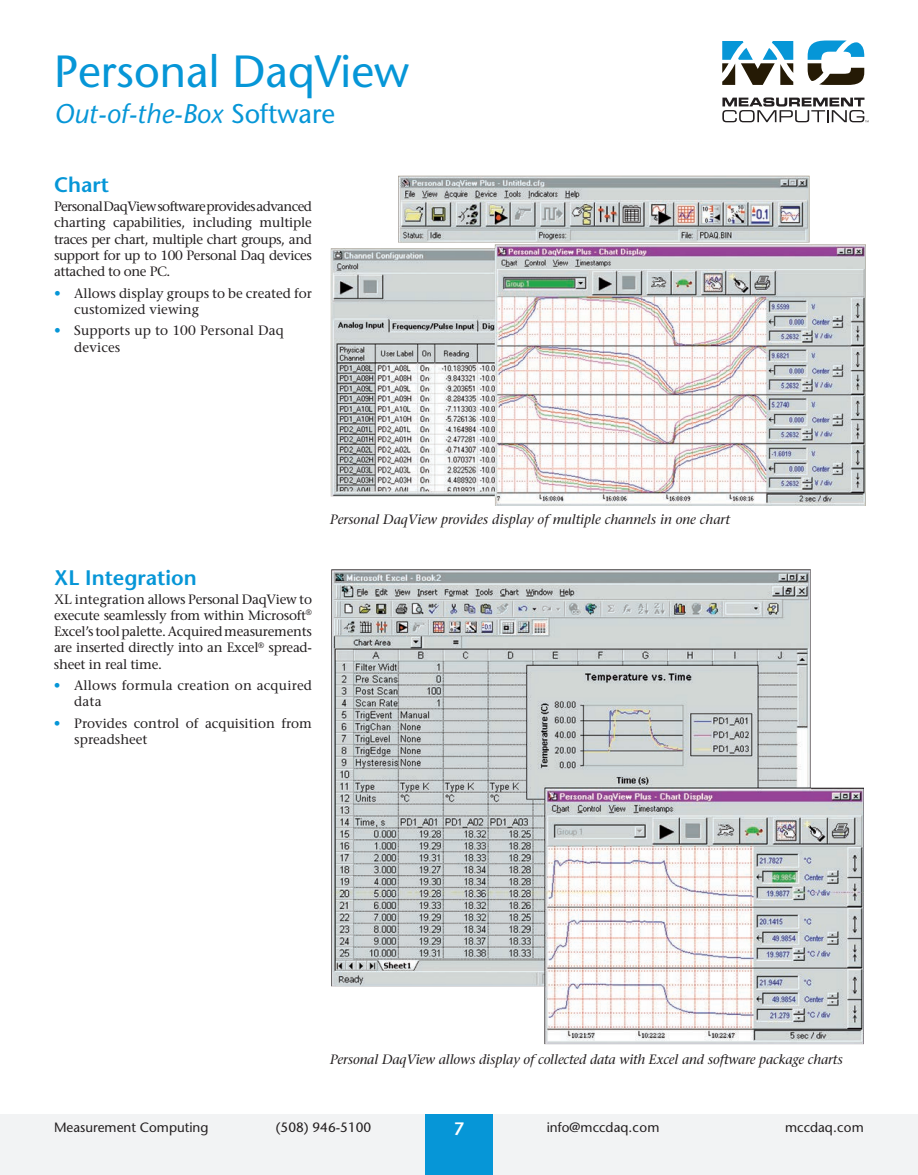
<style>
.page{position:relative;width:918px;height:1175px;background:#fff}
.page>*{position:absolute;margin:0;border:0;box-sizing:border-box;transform-origin:0 0}
.t1{font:45px "Stone Sans";color:#0696d7}
.t2{font:italic 27px "Stone Sans";color:#0696d7}
.t3{font:600 21px "Stone Sans";color:#0696d7}
.t4{font:600 18px "Stone Sans";color:#fff}
.t5{font:13.5px/16.2px "Stone Serif";color:#231f20}
.t6{font:italic 13.5px "Stone Serif";letter-spacing:-.01em;color:#231f20}
.t7{font:13.5px "Stone Sans";color:#231f20}
.s1{font-style:normal}
.s2{color:#0696d7}
</style>
<div class="page">
<div style="left:0;top:1114px;width:918px;height:60px;background:#f2f3f4"></div>
<div style="left:425px;top:1114px;width:68px;height:60px;background:#0696d7"></div>
<svg style="left:722px;top:97px;width:147px;height:25px"></svg>
<svg style="left:722px;top:41px;width:71px;height:44px"></svg>
<svg style="left:808px;top:40px;width:56px;height:45px"></svg>
<img style="left:331px;top:175px;width:535px;height:331px">
<img style="left:331px;top:569px;width:533px;height:475px">
<h1 class="t1" style="left:54px;top:43px;width:357px">Personal DaqView</h1>
<h2 class="t2" style="left:54px;top:96px;width:283px">Out-of-the-Box <span class="s1">Software</span></h2>
<h3 class="t3" style="left:54px;top:172px;width:56px">Chart</h3>
<p class="t5" style="left:54px;top:198px;width:260px;text-align:justify">Personal DaqView software provides advanced charting capabilities, including multiple traces per chart, multiple chart groups, and support for up to 100 Personal Daq devices attached to one PC.</p>
<p class="t5" style="left:74px;top:285px;width:239px;text-indent:-20px"><span class="s2">•</span> Allows display groups to be created for customized viewing</p>
<p class="t5" style="left:74px;top:322px;width:211px;text-indent:-20px"><span class="s2">•</span> Supports up to 100 Personal Daq devices</p>
<h3 class="t3" style="left:54px;top:564px;width:144px">XL Integration</h3>
<p class="t5" style="left:54px;top:591px;width:260px;text-align:justify">XL integration allows Personal DaqView to execute seamlessly from within Microsoft<sup>® </sup>Excel’s tool palette. Acquired measurements are inserted directly into an Excel<sup>®</sup> spread&shy;sheet in real time.</p>
<p class="t5" style="left:74px;top:677px;width:239px;text-indent:-20px"><span class="s2">•</span> Allows formula creation on acquired data</p>
<p class="t5" style="left:74px;top:715px;width:239px;text-indent:-20px"><span class="s2">•</span> Provides control of acquisition from spreadsheet</p>
<p class="t6" style="left:330px;top:511px;width:401px">Personal DaqView provides display of multiple channels in one chart</p>
<p class="t6" style="left:330px;top:1050px;width:514px">Personal DaqView allows display of collected data with Excel and software package charts</p>
<p class="t7" style="left:54px;top:1118px;width:156px">Measurement Computing</p>
<p class="t7" style="left:276px;top:1118px;width:97px">(508) 946-5100</p>
<h3 class="t4" style="left:454px;top:1117px;width:12px">7</h3>
<p class="t7" style="left:547px;top:1118px;width:114px">info@mccdaq.com</p>
<p class="t7" style="left:785px;top:1118px;width:80px">mccdaq.com</p>
</div>
